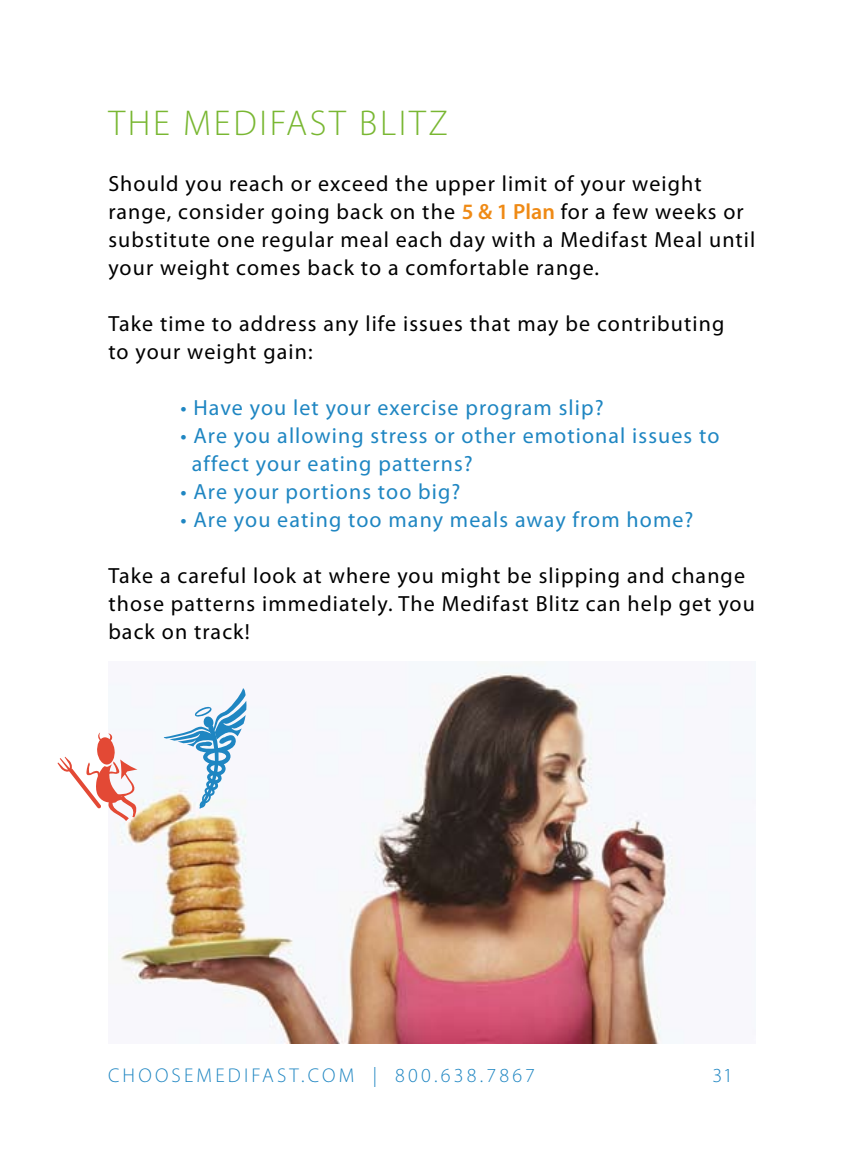
<style>
.page{position:relative;width:864px;height:1152px;background:#fff}
.page>*{position:absolute;margin:0;border:0;box-sizing:border-box;transform-origin:0 0}
.t1{font:300 36px "Myriad Pro";letter-spacing:.075em;color:#79b732}
.t2{font:22px/28px "Myriad Pro";letter-spacing:.05em;color:#000}
.t3{font:22px/28px "Myriad Pro";letter-spacing:.05em;color:#1f86c2}
.t4{font:300 20px "Myriad Pro";letter-spacing:.16em;color:#1f86c2}
.s1{font-weight:600;color:#ef8a15}
</style>
<div class="page">
<img style="left:108px;top:666px;width:576px;height:378px">
<svg style="left:57px;top:733px;width:80px;height:88px"></svg>
<svg style="left:164px;top:688px;width:83px;height:121px"></svg>
<h1 class="t1" style="left:108px;top:101px;width:341px">THE MEDIFAST BLITZ</h1>
<p class="t2" style="left:108px;top:170px;width:649px">Should you reach or exceed the upper limit of your weight range, consider going back on the <span class="s1">5 &amp; 1 Plan</span> for a few weeks or substitute one regular meal each day with a Medifast Meal until your weight comes back to a comfortable range.</p>
<p class="t2" style="left:108px;top:310px;width:617px">Take time to address any life issues that may be contributing to your weight gain:</p>
<p class="t3" style="left:180px;top:394px;width:425px">• Have you let your exercise program slip?</p>
<p class="t3" style="left:192px;top:422px;width:529px;text-indent:-12px">• Are you allowing stress or other emotional issues to affect your eating patterns?</p>
<p class="t3" style="left:180px;top:478px;width:282px">• Are your portions too big?</p>
<p class="t3" style="left:180px;top:506px;width:515px">• Are you eating too many meals away from home?</p>
<p class="t2" style="left:108px;top:562px;width:648px">Take a careful look at where you might be slipping and change those patterns immediately. The Medifast Blitz can help get you back on track!</p>
<p class="t4" style="left:108px;top:1063px;width:429px">CHOOSEMEDIFAST.COM | 800.638.7867</p>
<p class="t4" style="left:712px;top:1063px;width:22px">31</p>
</div>
